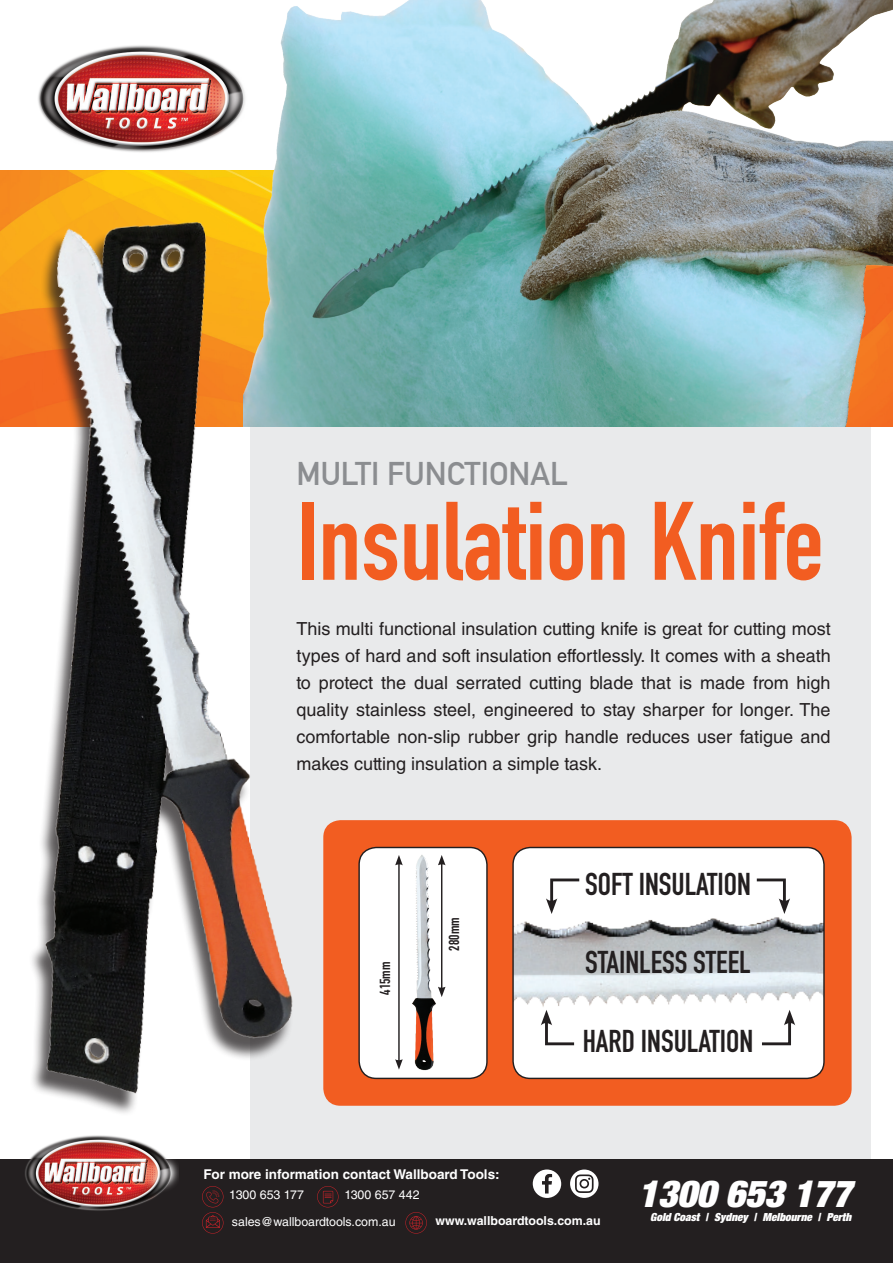
<style>
.page{position:relative;width:893px;height:1263px;background:#fff}
.page>*{position:absolute;margin:0;border:0;box-sizing:border-box;transform-origin:0 0}
.t1{font:700 109.5px "DIN Condensed";color:#f25d21}
.t2{font:italic 900 expanded 37.35px "Helvetica Neue";color:#fff}
.t3{font:700 32.1px "DIN Alternate";color:#8b8d90}
.t4{font:700 31.05px "DIN Condensed";color:#231f20}
.t5{font:18px/27px "Helvetica LT Std";color:#231f20;text-align:justify}
.t6{font:700 14.4px "DIN Condensed";color:#231f20}
.t7{font:700 13.5px "Helvetica LT Std";color:#fff}
.t8{font:12.45px/26.1px "Helvetica LT Std";color:#fff}
.t9{font:700 12.45px "Helvetica LT Std";color:#fff}
.t10{font:italic 900 expanded 11.1px "Helvetica Neue";color:#fff}
</style>
<div class="page">
<div style="left:250px;top:408px;width:621px;height:753px;background:#e9eaeb"></div>
<img style="left:0;top:170px;width:243px;height:21px">
<img style="left:243px;top:0;width:650px;height:427px">
<img style="left:0;top:191px;width:331px;height:922px">
<div style="left:0;top:1160px;width:893px;height:103px;background:#231f20"></div>
<img style="left:22px;top:1135px;width:156px;height:76px">
<svg style="left:317px;top:1186px;width:22px;height:21px"></svg>
<svg style="left:202px;top:1186px;width:21px;height:47px"></svg>
<svg style="left:405px;top:1212px;width:22px;height:21px"></svg>
<svg style="left:533px;top:1169px;width:28px;height:29px"></svg>
<svg style="left:570px;top:1169px;width:29px;height:29px"></svg>
<div style="left:581px;top:1180px;width:6px;height:7px;background:#fff;border-radius:50%"></div>
<img style="left:38px;top:42px;width:217px;height:111px">
<div style="left:323px;top:820px;width:529px;height:286px;background:#f25d21;border-radius:17px"></div>
<img style="left:360px;top:849px;width:127px;height:229px">
<div style="left:358px;top:847px;width:130px;height:232px;border:1px solid #231f20;border-radius:17px"></div>
<img style="left:513px;top:847px;width:311px;height:231px">
<div style="left:512px;top:847px;width:313px;height:232px;border:1px solid #231f20;border-radius:17px"></div>
<hr style="left:441px;top:863px;width:1px;height:126px;background:#231f20">
<svg style="left:438px;top:855px;width:7px;height:10px"></svg>
<svg style="left:438px;top:987px;width:7px;height:10px"></svg>
<hr style="left:398px;top:863px;width:2px;height:198px;background:#231f20">
<svg style="left:395px;top:855px;width:8px;height:10px"></svg>
<svg style="left:395px;top:1059px;width:8px;height:11px"></svg>
<svg style="left:759px;top:1010px;width:36px;height:37px"></svg>
<svg style="left:541px;top:1010px;width:36px;height:37px"></svg>
<svg style="left:754px;top:877px;width:36px;height:37px"></svg>
<svg style="left:546px;top:877px;width:36px;height:37px"></svg>
<h3 class="t3" style="left:296px;top:450px;width:273px">MULTI FUNCTIONAL</h3>
<h1 class="t1" style="left:296px;top:468px;width:529px">Insulation Knife</h1>
<p class="t5" style="left:296px;top:615px;width:536px">This multi functional insulation cutting knife is great for cutting most types of hard and soft insulation effortlessly. It comes with a sheath to protect the dual serrated cutting blade that is made from high quality stainless steel, engineered to stay sharper for longer. The comfortable non-slip rubber grip handle reduces user fatigue and makes cutting insulation a simple task.</p>
<p class="t6" style="left:376px;top:995px;width:35px;rotate:-90deg">415mm</p>
<p class="t6" style="left:445px;top:950px;width:35px;rotate:-90deg">280mm</p>
<h3 class="t4" style="left:585px;top:863px;width:167px">SOFT INSULATION</h3>
<h3 class="t4" style="left:585px;top:941px;width:167px">STAINLESS STEEL</h3>
<h3 class="t4" style="left:583px;top:1020px;width:172px">HARD INSULATION</h3>
<p class="t7" style="left:204px;top:1166px;width:298px">For more information contact Wallboard Tools:</p>
<p class="t8" style="left:229px;top:1182px;width:76px">1300 653 177</p>
<p class="t8" style="left:232px;top:1182px;width:189px;text-indent:112px">1300 657 442 sales@wallboardtools.com.au</p>
<p class="t9" style="left:435px;top:1213px;width:167px">www.wallboardtools.com.au</p>
<h2 class="t2" style="left:638px;top:1170px;width:214px">1300 653 177</h2>
<p class="t10" style="left:650px;top:1210px;width:202px">Gold Coast | Sydney | Melbourne | Perth</p>
</div>
